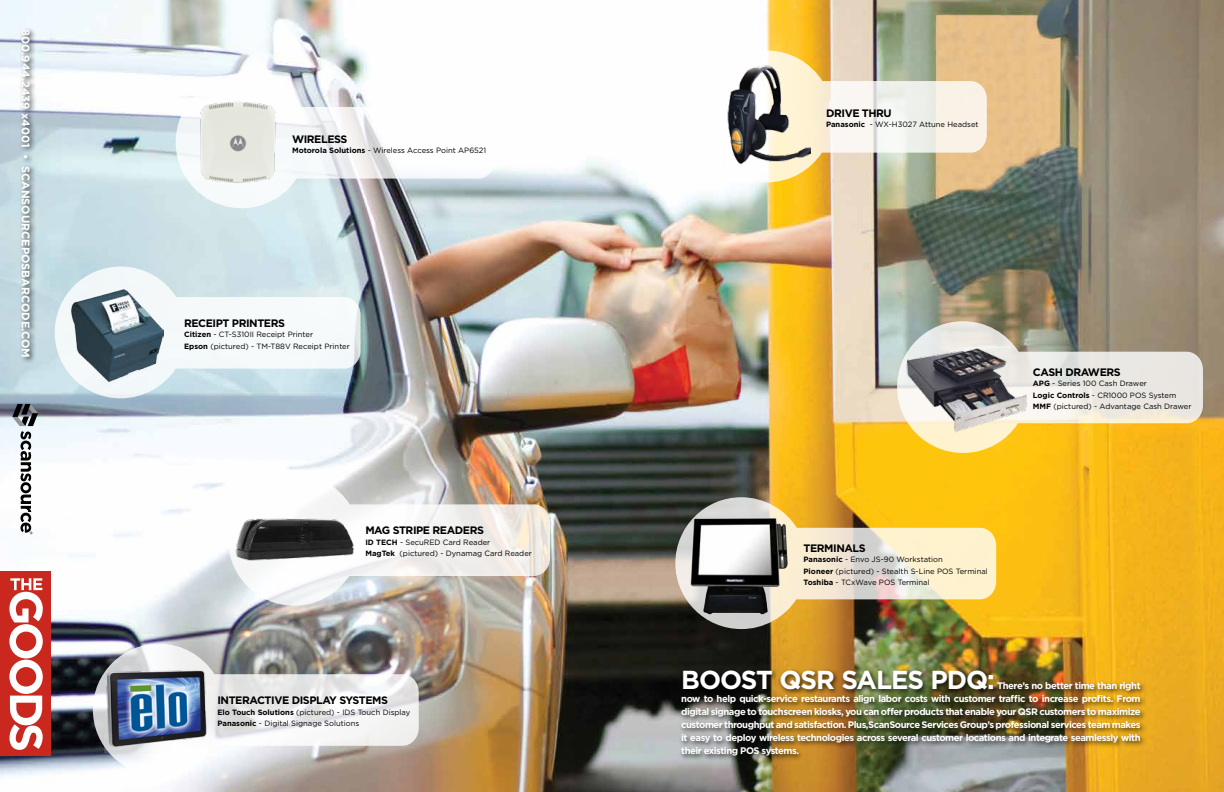
<style>
.page{position:relative;width:1224px;height:792px;background:#fff}
.page>*{position:absolute;margin:0;border:0;box-sizing:border-box;transform-origin:0 0}
.t1{font:700 26px "Gotham";letter-spacing:-.04em;color:#fff}
.t2{font:700 11px "Gotham HTF";color:#fff}
.t3{font:700 10.8px "Gotham";letter-spacing:-.04em;color:#000}
.t4{font:700 9.5px/13px "Gotham";letter-spacing:-.05em;color:#fff;text-align:justify}
.t5{font:7.7px/11.2px "Gotham";color:#000}
.t6{font:700 7.7px "Gotham";color:#000}
.s1{font-weight:700}
</style>
<div class="page">
<img style="left:0;top:0;width:1224px;height:792px">
<div style="left:0;top:572px;width:50px;height:184px;background:#ca271e"></div>
<svg style="left:9px;top:578px;width:34px;height:172px"></svg>
<img style="left:228px;top:474px;width:322px;height:132px">
<img style="left:225px;top:509px;width:142px;height:60px">
<svg style="left:176px;top:76px;width:319px;height:132px"></svg>
<img style="left:198px;top:101px;width:81px;height:83px">
<svg style="left:93px;top:644px;width:326px;height:131px"></svg>
<img style="left:90px;top:604px;width:209px;height:162px">
<svg style="left:55px;top:267px;width:306px;height:131px;fill:#f2f7f9"></svg>
<img style="left:71px;top:289px;width:93px;height:93px">
<svg style="left:12px;top:404px;width:26px;height:130px"></svg>
<div style="left:19px;top:27px;width:18px;height:336px;background:#000;opacity:.75"></div>
<div style="left:678px;top:668px;width:469px;height:95px;background:#000;opacity:.75"></div>
<svg style="left:897px;top:321px;width:306px;height:132px;background:#dac899"></svg>
<img style="left:898px;top:339px;width:129px;height:102px">
<svg style="left:701px;top:51px;width:286px;height:131px"></svg>
<img style="left:675px;top:497px;width:321px;height:132px">
<img style="left:688px;top:514px;width:103px;height:104px">
<img style="left:725px;top:61px;width:85px;height:114px">
<h2 class="t2" style="left:32px;top:29px;width:330px;rotate:90deg">800.944.2439 x4001 • scansourceposbarcode.com</h2>
<h3 class="t3" style="left:292px;top:132px;width:57px">WirelesS</h3>
<p class="t5" style="left:292px;top:144px;width:196px"><span class="s1">Motorola Solutions</span> - Wireless Access Point AP6521</p>
<h3 class="t3" style="left:184px;top:316px;width:102px">Receipt PrinterS</h3>
<p class="t5" style="left:184px;top:329px;width:167px"><span class="s1">Citizen</span> - CT-S310II Receipt Printer<br><span class="s1">Epson</span> (pictured) - TM-T88V Receipt Printer</p>
<h3 class="t3" style="left:365px;top:523px;width:112px">Mag Stripe Readers</h3>
<p class="t6" style="left:365px;top:537px;width:22px">ID TECH</p>
<p class="t5" style="left:365px;top:536px;width:168px;text-indent:35px">- SecuRED Card Reader<br><span class="s1">MagTek</span> (pictured) - Dynamag Card Reader</p>
<h3 class="t3" style="left:217px;top:693px;width:163px">I nteractive Display Systems</h3>
<p class="t5" style="left:217px;top:706px;width:194px"><span class="s1">Elo Touch Solutions</span> (pictured) - IDS Touch Display<br><span class="s1">Panasonic</span> - Digital Signage Solutions</p>
<h3 class="t3" style="left:826px;top:106px;width:67px">Drive Thru</h3>
<p class="t5" style="left:826px;top:119px;width:154px"><span class="s1">Panasonic</span> - WX-H3027 Attune Headset</p>
<h3 class="t3" style="left:1033px;top:365px;width:9px">Cas</h3>
<h3 class="t3" style="left:1055px;top:365px;width:20px">h Draw</h3>
<h3 class="t3" style="left:1100px;top:365px;width:23px">erS</h3>
<p class="t5" style="left:1033px;top:378px;width:160px"><span class="s1">APG</span> - Series 100 Cash Drawer<br><span class="s1">Logic Controls</span> - CR1000 POS System<br><span class="s1">MMF</span> (pictured) - Advantage Cash Drawer</p>
<h3 class="t3" style="left:804px;top:541px;width:64px">TERMINALS</h3>
<p class="t5" style="left:804px;top:554px;width:186px"><span class="s1">Panasonic</span> - Envo JS-90 Workstation<br><span class="s1">Pioneer</span> (pictured) - Stealth S-Line POS Terminal<br><span class="s1">Toshiba</span> - TCxWave POS Terminal</p>
<h1 class="t1" style="left:681px;top:663px;width:315px">Boost QSR sales PDQ:</h1>
<p class="t4" style="left:681px;top:680px;width:461px;text-indent:316px">There’s no better time than right now to help quick-service restaurants align labor costs with customer traffic to increase profits. From digital signage to touchscreen kiosks, you can offer products that enable your QSR customers to maximize customer throughput and satisfaction. Plus,ScanSource Services Group’s professional services team makes it easy to deploy wireless technologies across several customer locations and integrate seamlessly with their existing POS systems.</p>
</div>
